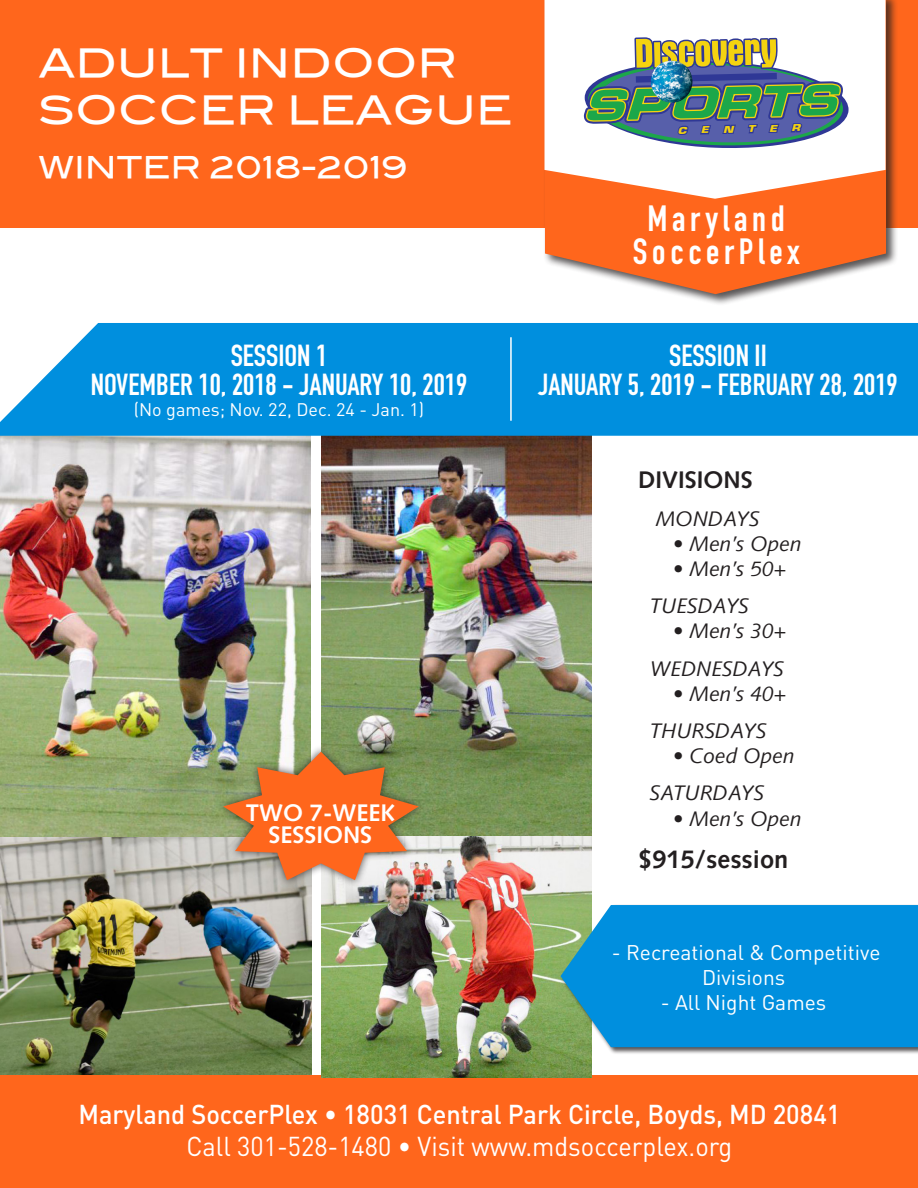
<style>
.page{position:relative;width:918px;height:1188px;background:#fff}
.page>*{position:absolute;margin:0;border:0;box-sizing:border-box;transform-origin:0 0}
.t1{font:39px/46.8px "Blair Md ITCTT Medium";color:#fff}
.t2{font:700 36px "DIN Condensed";letter-spacing:.13em;color:#fff}
.t3{font:700 30px "DIN Condensed";color:#fff}
.t4{font:30px "Blair Md ITCTT Medium";color:#fff}
.t5{font:500 27px "DIN";color:#fff;scale:.94 1}
.t6{font:27px "DIN";color:#fff;scale:.94 1}
.t7{font:700 25.5px "Syntax";color:#231f20}
.t8{font:700 24px "Syntax";color:#fff}
.t9{font:700 24px "Syntax";color:#231f20}
.t10{font:italic 21px "Syntax";color:#231f20}
.t11{font:21px "DIN";color:#fff}
.t12{font:18px "DIN";color:#fff}
</style>
<div class="page">
<img style="left:321px;top:436px;width:270px;height:640px">
<img style="left:0;top:436px;width:311px;height:640px">
<div style="left:0;top:0;width:918px;height:227px;background:#ff661c"></div>
<div style="left:0;top:1076px;width:918px;height:112px;background:#ff661c"></div>
<div style="left:542px;top:0;width:356px;height:306px;background:#231f20;opacity:.75"></div>
<svg style="left:545px;top:199px;width:341px;height:95px;fill:#ff661c"></svg>
<svg style="left:544px;top:0;width:342px;height:199px;background:#fee9df"></svg>
<div style="left:0;top:323px;width:918px;height:113px;background:#008fde"></div>
<div style="left:560px;top:904px;width:358px;height:150px;background:#231f20;opacity:.75"></div>
<svg style="left:561px;top:905px;width:357px;height:142px;background:#0b91d6"></svg>
<hr style="left:510px;top:337px;width:2px;height:84px;background:#fff">
<div style="left:217px;top:745px;width:209px;height:143px;background:#231f20;opacity:.75"></div>
<svg style="left:223px;top:752px;width:196px;height:128px;background:#d2824b"></svg>
<svg style="left:584px;top:37px;width:265px;height:111px;background:#86a198"></svg>
<p class="t1" style="left:38px;top:36px;width:476px">ADULT INDOOR<br>SOCCER LEAGUE</p>
<p class="t4" style="left:38px;top:143px;width:371px">WINTER 2018-2019</p>
<p class="t3" style="left:231px;top:335px;width:98px">SESSION 1</p>
<p class="t3" style="left:91px;top:364px;width:378px">NOVEMBER 10, 2018 - JANUARY 10, 2019</p>
<p class="t12" style="left:134px;top:398px;width:292px">(No games; Nov. 22, Dec. 24 - Jan. 1)</p>
<p class="t8" style="left:246px;top:799px;width:151px">TWO 7-WEEK</p>
<p class="t8" style="left:268px;top:821px;width:105px">SESSIONS</p>
<p class="t2" style="left:647px;top:195px;width:139px">Maryland</p>
<p class="t2" style="left:633px;top:228px;width:168px">SoccerPlex</p>
<p class="t3" style="left:669px;top:335px;width:99px">SESSION II</p>
<p class="t3" style="left:538px;top:364px;width:361px">JANUARY 5, 2019 - FEBRUARY 28, 2019</p>
<p class="t9" style="left:638px;top:466px;width:116px">DIVISIONS</p>
<p class="t10" style="left:656px;top:506px;width:105px">MONDAYS</p>
<p class="t10" style="left:673px;top:531px;width:130px">• Men’s Open</p>
<p class="t10" style="left:673px;top:556px;width:114px">• Men’s 50+</p>
<p class="t10" style="left:650px;top:594px;width:101px">TUESDAYS</p>
<p class="t10" style="left:673px;top:619px;width:114px">• Men’s 30+</p>
<p class="t10" style="left:650px;top:656px;width:136px">WEDNESDAYS</p>
<p class="t10" style="left:673px;top:681px;width:114px">• Men’s 40+</p>
<p class="t10" style="left:650px;top:718px;width:118px">THURSDAYS</p>
<p class="t10" style="left:673px;top:744px;width:123px">• Coed Open</p>
<p class="t10" style="left:650px;top:781px;width:116px">SATURDAYS</p>
<p class="t10" style="left:673px;top:806px;width:130px">• Men’s Open</p>
<p class="t7" style="left:638px;top:844px;width:152px">$915/session</p>
<p class="t11" style="left:612px;top:939px;width:270px">- Recreational &amp; Competitive</p>
<p class="t11" style="left:702px;top:964px;width:85px">Divisions</p>
<p class="t11" style="left:661px;top:989px;width:167px">- All Night Games</p>
<p class="t5" style="left:78px;top:1097px;width:812px">Maryland SoccerPlex • 18031 Central Park Circle, Boyds, MD 20841</p>
<p class="t6" style="left:186px;top:1130px;width:582px">Call 301-528-1480 • Visit www.mdsoccerplex.org</p>
</div>
